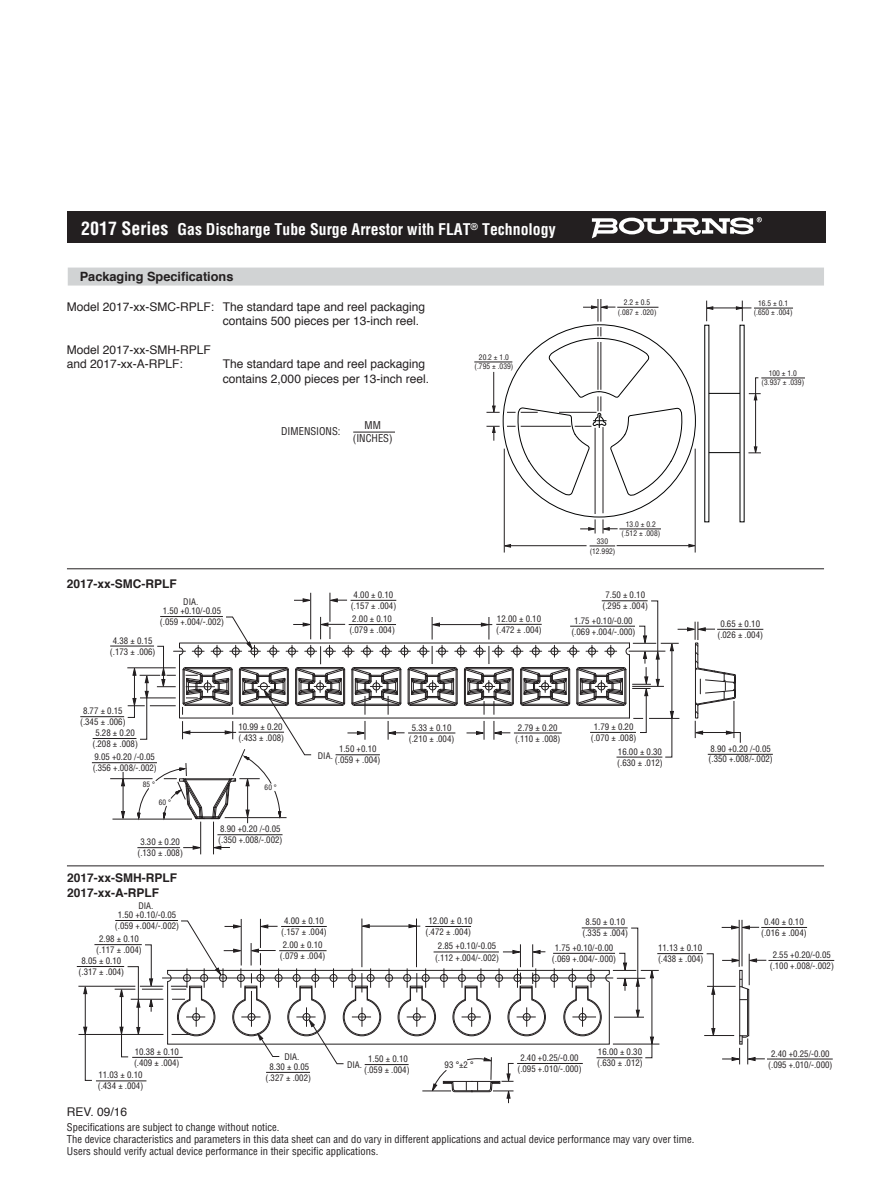
<style>
.page{position:relative;width:891px;height:1188px;background:#fff}
.page>*{position:absolute;margin:0;border:0;box-sizing:border-box;transform-origin:0 0}
.t1{font:700 condensed 15.75px "Helvetica";color:#fff}
.t2{font:700 12.75px "Helvetica";color:#231f20}
.t3{font:12px/14.4px "Helvetica";color:#231f20}
.t4{font:700 12px/14.4px "Helvetica";color:#231f20}
.t5{font:condensed 10.5px/12px "Helvetica";color:#231f20}
.t6{font:condensed 8.85px/10.9px "Helvetica";color:#221e1f;text-align:center}
.t7{font:condensed 7.5px/9.4px "Helvetica";color:#231f20;text-align:center}
.t8{font:condensed 7.35px "Helvetica";color:#221e1f}
.s1{font-size:18px}
</style>
<div class="page">
<div style="left:67px;top:212px;width:759px;height:31px;background:#231f20"></div>
<svg style="left:592px;top:217px;width:170px;height:21px"></svg>
<div style="left:68px;top:268px;width:756px;height:18px;background:#d1d3d4"></div>
<hr style="left:353px;top:432px;width:42px;height:1px;background:#231f20">
<hr style="left:709px;top:452px;width:31px;height:1px;background:#010202">
<hr style="left:709px;top:393px;width:31px;height:1px;background:#010202">
<hr style="left:695px;top:449px;width:1px;height:104px;background:#231f20">
<svg style="left:503px;top:544px;width:8px;height:4px"></svg>
<svg style="left:689px;top:544px;width:7px;height:3px"></svg>
<hr style="left:510px;top:545px;width:77px;height:1px;background:#231f20">
<hr style="left:617px;top:545px;width:74px;height:1px;background:#231f20">
<hr style="left:504px;top:449px;width:1px;height:104px;background:#231f20">
<svg style="left:590px;top:546px;width:25px;height:1px"></svg>
<hr style="left:619px;top:529px;width:42px;height:1px;background:#231f20">
<hr style="left:595px;top:428px;width:1px;height:86px;background:#231f20">
<hr style="left:603px;top:427px;width:1px;height:86px;background:#231f20">
<svg style="left:602px;top:519px;width:16px;height:15px"></svg>
<svg style="left:580px;top:519px;width:16px;height:15px"></svg>
<svg style="left:748px;top:377px;width:13px;height:77px"></svg>
<hr style="left:761px;top:378px;width:44px;height:1px;background:#231f20">
<hr style="left:754px;top:308px;width:39px;height:1px;background:#231f20">
<svg style="left:706px;top:301px;width:7px;height:20px"></svg>
<svg style="left:736px;top:301px;width:8px;height:20px"></svg>
<hr style="left:712px;top:308px;width:39px;height:1px;background:#231f20">
<hr style="left:474px;top:362px;width:38px;height:1px;background:#231f20">
<svg style="left:507px;top:299px;width:176px;height:198px"></svg>
<hr style="left:559px;top:412px;width:38px;height:1px;background:#231f20">
<svg style="left:487px;top:406px;width:13px;height:7px"></svg>
<hr style="left:493px;top:372px;width:1px;height:35px;background:#231f20">
<svg style="left:487px;top:425px;width:13px;height:16px"></svg>
<hr style="left:67px;top:568px;width:757px;height:1px;background:#231f20">
<hr style="left:67px;top:866px;width:757px;height:1px;background:#231f20">
<hr style="left:708px;top:754px;width:65px;height:1px;background:#221e1f">
<hr style="left:217px;top:834px;width:66px;height:1px;background:#221e1f">
<hr style="left:92px;top:762px;width:65px;height:1px;background:#221e1f">
<hr style="left:717px;top:629px;width:46px;height:1px;background:#221e1f">
<hr style="left:110px;top:646px;width:44px;height:1px;background:#221e1f">
<hr style="left:80px;top:716px;width:44px;height:1px;background:#221e1f">
<hr style="left:93px;top:738px;width:43px;height:1px;background:#221e1f">
<hr style="left:112px;top:819px;width:80px;height:1px;background:#221e1f">
<hr style="left:110px;top:778px;width:43px;height:1px;background:#221e1f">
<hr style="left:247px;top:782px;width:1px;height:41px;background:#221e1f">
<svg style="left:121px;top:593px;width:620px;height:229px"></svg>
<hr style="left:123px;top:772px;width:1px;height:41px;background:#221e1f">
<hr style="left:137px;top:847px;width:43px;height:1px;background:#221e1f">
<hr style="left:200px;top:822px;width:1px;height:32px;background:#221e1f">
<hr style="left:213px;top:822px;width:1px;height:32px;background:#221e1f">
<svg style="left:214px;top:846px;width:16px;height:4px"></svg>
<svg style="left:183px;top:846px;width:19px;height:4px"></svg>
<hr style="left:739px;top:920px;width:1px;height:47px;background:#221e1f">
<hr style="left:761px;top:927px;width:46px;height:1px;background:#221e1f">
<hr style="left:742px;top:920px;width:1px;height:46px;background:#221e1f">
<svg style="left:722px;top:925px;width:37px;height:4px"></svg>
<hr style="left:767px;top:1059px;width:66px;height:1px;background:#221e1f">
<hr style="left:768px;top:960px;width:66px;height:1px;background:#221e1f">
<hr style="left:704px;top:1035px;width:30px;height:1px;background:#221e1f">
<svg style="left:706px;top:953px;width:60px;height:111px"></svg>
<hr style="left:657px;top:953px;width:46px;height:1px;background:#221e1f">
<hr style="left:78px;top:986px;width:57px;height:1px;background:#221e1f">
<hr style="left:79px;top:1034px;width:84px;height:1px;background:#221e1f">
<hr style="left:77px;top:966px;width:47px;height:1px;background:#221e1f">
<hr style="left:96px;top:1081px;width:50px;height:1px;background:#221e1f">
<hr style="left:94px;top:944px;width:48px;height:1px;background:#221e1f">
<svg style="left:83px;top:985px;width:10px;height:96px"></svg>
<svg style="left:115px;top:919px;width:544px;height:184px"></svg>
<h1 class="t1" style="left:81px;top:223px;width:476px"><span class="s1">2017 Series</span> Gas Discharge Tube Surge Arrestor with FLAT<sup>®</sup> Technology</h1>
<h2 class="t2" style="left:80px;top:271px;width:155px">Packaging Specifications</h2>
<h3 class="t3" style="left:223px;top:300px;width:204px;text-indent:-156px">Model 2017-xx-SMC-RPLF: The standard tape and reel packaging contains 500 pieces per 13-inch reel.</h3>
<h3 class="t3" style="left:67px;top:343px;width:146px">Model 2017-xx-SMH-RPLF and 2017-xx-A-RPLF:</h3>
<h3 class="t3" style="left:223px;top:358px;width:208px">The standard tape and reel packaging contains 2,000 pieces per 13-inch reel.</h3>
<p class="t5" style="left:281px;top:426px;width:61px">DIMENSIONS:</p>
<p class="t5" style="left:353px;top:420px;width:41px;line-height:12.6px;text-align:center">MM (INCHES)</p>
<p class="t7" style="left:475px;top:353px;width:40px">20.2 ± 1.0 (.795 ± .039)</p>
<h3 class="t4" style="left:67px;top:578px;width:112px">2017-xx-SMC-RPLF</h3>
<p class="t7" style="left:618px;top:298px;width:40px">2.2 ± 0.5 (.087 ± .020)</p>
<p class="t7" style="left:622px;top:520px;width:40px">13.0 ± 0.2 (.512 ± .008)</p>
<p class="t7" style="left:590px;top:537px;width:27px">330 (12.992)</p>
<p class="t6" style="left:351px;top:590px;width:47px">4.00 ± 0.10 (.157 ± .004)</p>
<p class="t6" style="left:183px;top:597px;width:16px">DIA.</p>
<p class="t6" style="left:602px;top:590px;width:47px">7.50 ± 0.10 (.295 ± .004)</p>
<p class="t6" style="left:160px;top:606px;width:66px">1.50 +0.10/-0.05 (.059 +.004/-.002)</p>
<p class="t6" style="left:349px;top:614px;width:47px">2.00 ± 0.10 (.079 ± .004)</p>
<p class="t6" style="left:496px;top:614px;width:47px;text-align:left">12.00 ± 0.10 (.472 ± .004)</p>
<p class="t6" style="left:571px;top:616px;width:66px">1.75 +0.10/-0.00 (.069 +.004/-.000)</p>
<p class="t6" style="left:110px;top:636px;width:47px">4.38 ± 0.15 (.173 ± .006)</p>
<p class="t6" style="left:83px;top:706px;width:41px">8.77 ± 0.15</p>
<p class="t6" style="left:80px;top:717px;width:47px">(.345 ± .006)</p>
<p class="t6" style="left:95px;top:728px;width:41px">5.28 ± 0.20</p>
<p class="t6" style="left:92px;top:739px;width:47px">(.208 ± .008)</p>
<p class="t6" style="left:93px;top:752px;width:66px;text-align:left">9.05 +0.20 /-0.05 (.356 +.008/-.002)</p>
<p class="t8" style="left:143px;top:782px;width:14px">85 °</p>
<p class="t8" style="left:159px;top:799px;width:14px">60 °</p>
<p class="t6" style="left:137px;top:837px;width:47px">3.30 ± 0.20 (.130 ± .008)</p>
<h3 class="t4" style="left:67px;top:872px;width:112px">2017-xx-SMH-RPLF<br>2017-xx-A-RPLF</h3>
<p class="t6" style="left:138px;top:901px;width:16px">DIA.</p>
<p class="t6" style="left:238px;top:722px;width:47px;text-align:left">10.99 ± 0.20 (.433 ± .008)</p>
<p class="t8" style="left:265px;top:785px;width:14px">60 °</p>
<p class="t6" style="left:218px;top:824px;width:66px;text-align:left">8.90 +0.20 /-0.05 (.350 +.008/-.002)</p>
<p class="t6" style="left:335px;top:744px;width:47px">1.50 +0.10 (.059 + .004)</p>
<p class="t6" style="left:318px;top:751px;width:16px">DIA.</p>
<p class="t6" style="left:409px;top:722px;width:47px">5.33 ± 0.10 (.210 ± .004)</p>
<p class="t6" style="left:515px;top:722px;width:47px">2.79 ± 0.20 (.110 ± .008)</p>
<p class="t6" style="left:591px;top:722px;width:47px">1.79 ± 0.20 (.070 ± .008)</p>
<p class="t6" style="left:617px;top:747px;width:47px;text-align:left">16.00 ± 0.30 (.630 ± .012)</p>
<p class="t7" style="left:754px;top:299px;width:40px">16.5 ± 0.1 (.650 ± .004)</p>
<p class="t7" style="left:762px;top:369px;width:44px">100 ± 1.0 (3.937 ± .039)</p>
<p class="t6" style="left:717px;top:619px;width:47px">0.65 ± 0.10 (.026 ± .004)</p>
<p class="t6" style="left:709px;top:744px;width:66px;text-align:left">8.90 +0.20 /-0.05 (.350 +.008/-.002)</p>
<p class="t6" style="left:115px;top:910px;width:66px">1.50 +0.10/-0.05 (.059 +.004/-.002)</p>
<p class="t6" style="left:96px;top:934px;width:47px">2.98 ± 0.10 (.117 ± .004)</p>
<p class="t6" style="left:79px;top:956px;width:47px">8.05 ± 0.10 (.317 ± .004)</p>
<p class="t6" style="left:134px;top:1047px;width:47px;text-align:left">10.38 ± 0.10 (.409 ± .004)</p>
<p class="t6" style="left:98px;top:1070px;width:47px;text-align:left">11.03 ± 0.10 (.434 ± .004)</p>
<p class="t6" style="left:281px;top:916px;width:47px">4.00 ± 0.10 (.157 ± .004)</p>
<p class="t6" style="left:425px;top:916px;width:49px">12.00 ± 0.10 (.472 ± .004)</p>
<p class="t6" style="left:280px;top:940px;width:47px">2.00 ± 0.10 (.079 ± .004)</p>
<p class="t6" style="left:435px;top:942px;width:66px">2.85 +0.10/-0.05 (.112 +.004/-.002)</p>
<p class="t6" style="left:582px;top:918px;width:47px">8.50 ± 0.10 (.335 ± .004)</p>
<p class="t6" style="left:552px;top:943px;width:66px">1.75 +0.10/-0.00 (.069 +.004/-.000)</p>
<p class="t6" style="left:658px;top:943px;width:47px;text-align:left">11.13 ± 0.10 (.438 ± .004)</p>
<p class="t6" style="left:284px;top:1052px;width:16px">DIA.</p>
<p class="t6" style="left:364px;top:1054px;width:47px">1.50 ± 0.10 (.059 ± .004)</p>
<p class="t6" style="left:270px;top:1062px;width:41px">8.30 ± 0.05</p>
<p class="t6" style="left:347px;top:1060px;width:16px">DIA.</p>
<p class="t6" style="left:266px;top:1073px;width:47px">(.327 ± .002)</p>
<p class="t6" style="left:445px;top:1060px;width:31px">93 °±2 °</p>
<p class="t6" style="left:517px;top:1053px;width:66px">2.40 +0.25/-0.00 (.095 +.010/-.000)</p>
<p class="t6" style="left:597px;top:1047px;width:47px;text-align:left">16.00 ± 0.30 (.630 ± .012)</p>
<h3 class="t3" style="left:67px;top:1106px;width:62px">REV. 09/16</h3>
<p class="t5" style="left:67px;top:1122px;width:629px">Specifications are subject to change without notice.<br>The device characteristics and parameters in this data sheet can and do vary in different applications and actual device performance may vary over time.<br>Users should verify actual device performance in their specific applications.</p>
<p class="t6" style="left:761px;top:917px;width:47px">0.40 ± 0.10 (.016 ± .004)</p>
<p class="t6" style="left:770px;top:950px;width:66px">2.55 +0.20/-0.05 (.100 +.008/-.002)</p>
<p class="t6" style="left:768px;top:1049px;width:66px">2.40 +0.25/-0.00 (.095 +.010/-.000)</p>
</div>
